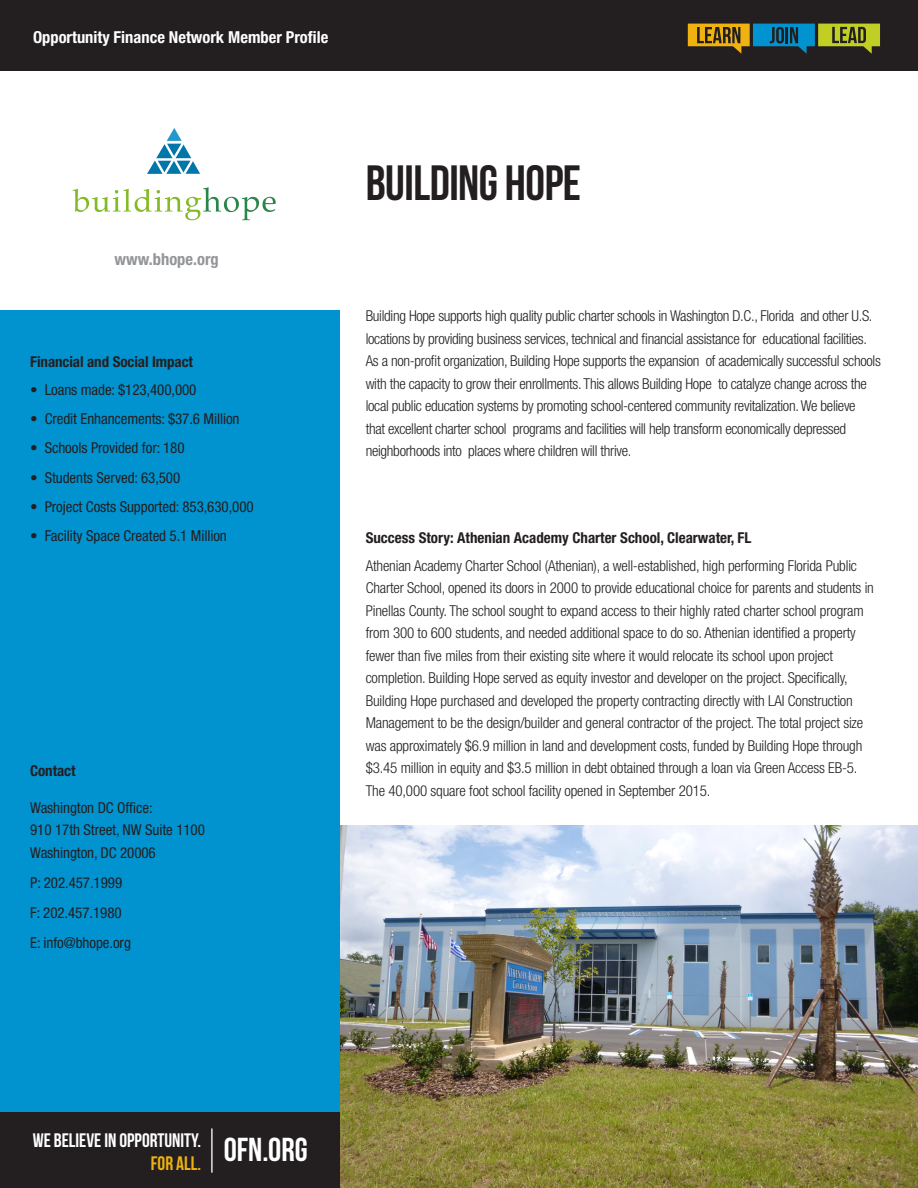
<style>
.page{position:relative;width:918px;height:1188px;background:#fff}
.page>*{position:absolute;margin:0;border:0;box-sizing:border-box;transform-origin:0 0}
.main_headline{font:49.5px "Bebas Neue";letter-spacing:-.01em;color:#231f20}
.t1{font:33.15px "Bebas Neue";color:#fff}
.t2{font:19.5px "Bebas Neue";color:#fff}
.t3{font:19.5px "Bebas Neue";color:#efb211}
.t4{font:700 condensed 16.5px "Helvetica Neue LT Std";color:#fff}
.location_of_company{font:700 condensed 16.5px "Helvetica Neue LT Std";color:#939598}
.success_quote_refere{font:300 condensed 15px/22.5px "Helvetica Neue LT Std";letter-spacing:-.01em;color:#231f20}
.member_description{font:300 condensed 15px/22.5px "Helvetica Neue LT Std";letter-spacing:-.02em;color:#231f20}
.member_description-2{font:condensed 15px/22.5px "Helvetica Neue LT Std";letter-spacing:-.005em;color:#231f20}
.location_of_company-2{font:700 condensed 15px "Helvetica Neue LT Std";color:#231f20}
</style>
<div class="page">
<img style="left:339px;top:825px;width:579px;height:363px">
<svg style="left:147px;top:128px;width:53px;height:46px"></svg>
<svg style="left:73px;top:187px;width:203px;height:33px"></svg>
<div style="left:0;top:311px;width:339px;height:877px;background:#0093d0"></div>
<div style="left:0;top:0;width:918px;height:70px;background:#231f20"></div>
<svg style="left:688px;top:24px;width:192px;height:30px"></svg>
<div style="left:0;top:1112px;width:339px;height:76px;background:#231f20"></div>
<hr style="left:211px;top:1128px;width:2px;height:45px;background:#fff">
<p class="t4" style="left:33px;top:27px;width:297px">Opportunity Finance Network Member Profile</p>
<p class="location_of_company" style="left:115px;top:249px;width:106px">www.bhope.org</p>
<p class="location_of_company-2" style="left:30px;top:353px;width:164px">Financial and Social Impact</p>
<p class="member_description-2" style="left:30px;top:378px;width:168px">• Loans made: $123,400,000</p>
<p class="member_description-2" style="left:30px;top:407px;width:211px">• Credit Enhancements: $37.6 Million</p>
<p class="member_description-2" style="left:30px;top:437px;width:156px">• Schools Provided for: 180</p>
<p class="member_description-2" style="left:30px;top:466px;width:152px">• Students Served: 63,500</p>
<p class="member_description-2" style="left:30px;top:495px;width:225px">• Project Costs Supported: 853,630,000</p>
<p class="member_description-2" style="left:30px;top:524px;width:198px">• Facility Space Created 5.1 Million</p>
<p class="location_of_company-2" style="left:30px;top:762px;width:47px">Contact</p>
<p class="member_description-2" style="left:30px;top:796px;width:124px">Washington DC Office:</p>
<p class="member_description-2" style="left:30px;top:819px;width:176px">910 17th Street, NW Suite 1100<br>Washington, DC 20006</p>
<p class="member_description-2" style="left:30px;top:871px;width:94px">P: 202.457.1999</p>
<p class="member_description-2" style="left:30px;top:901px;width:93px">F: 202.457.1980</p>
<p class="member_description-2" style="left:30px;top:931px;width:102px">E: info@bhope.org</p>
<p class="main_headline" style="left:366px;top:156px;width:217px">BUILDING HOPE</p>
<p class="member_description" style="left:366px;top:305px;width:517px">Building Hope supports high quality public charter schools in Washington D.C., Florida and other U.S. locations by providing business services, technical and financial assistance for educational facilities.<br>As a non-profit organization, Building Hope supports the expansion of academically successful schools with the capacity to grow their enrollments. This allows Building Hope to catalyze change across the local public education systems by promoting school-centered community revitalization. We believe<br>that excellent charter school programs and facilities will help transform economically depressed neighborhoods into places where children will thrive.</p>
<p class="location_of_company-2" style="left:366px;top:529px;width:387px">Success Story: Athenian Academy Charter School, Clearwater, FL</p>
<p class="success_quote_refere" style="left:366px;top:554px;width:510px">Athenian Academy Charter School (Athenian), a well-established, high performing Florida Public Charter School, opened its doors in 2000 to provide educational choice for parents and students in Pinellas County. The school sought to expand access to their highly rated charter school program from 300 to 600 students, and needed additional space to do so. Athenian identified a property fewer than five miles from their existing site where it would relocate its school upon project completion. Building Hope served as equity investor and developer on the project. Specifically, Building Hope purchased and developed the property contracting directly with LAI Construction Management to be the design/builder and general contractor of the project. The total project size was approximately $6.9 million in land and development costs, funded by Building Hope through $3.45 million in equity and $3.5 million in debt obtained through a loan via Green Access EB-5.<br>The 40,000 square foot school facility opened in September 2015.</p>
<p class="t2" style="left:33px;top:1130px;width:170px">WE BELIEVE IN OPPORTUNITY.</p>
<p class="t3" style="left:151px;top:1153px;width:52px">FOR ALL.</p>
<p class="t1" style="left:224px;top:1132px;width:85px">OFN.ORG</p>
</div>
